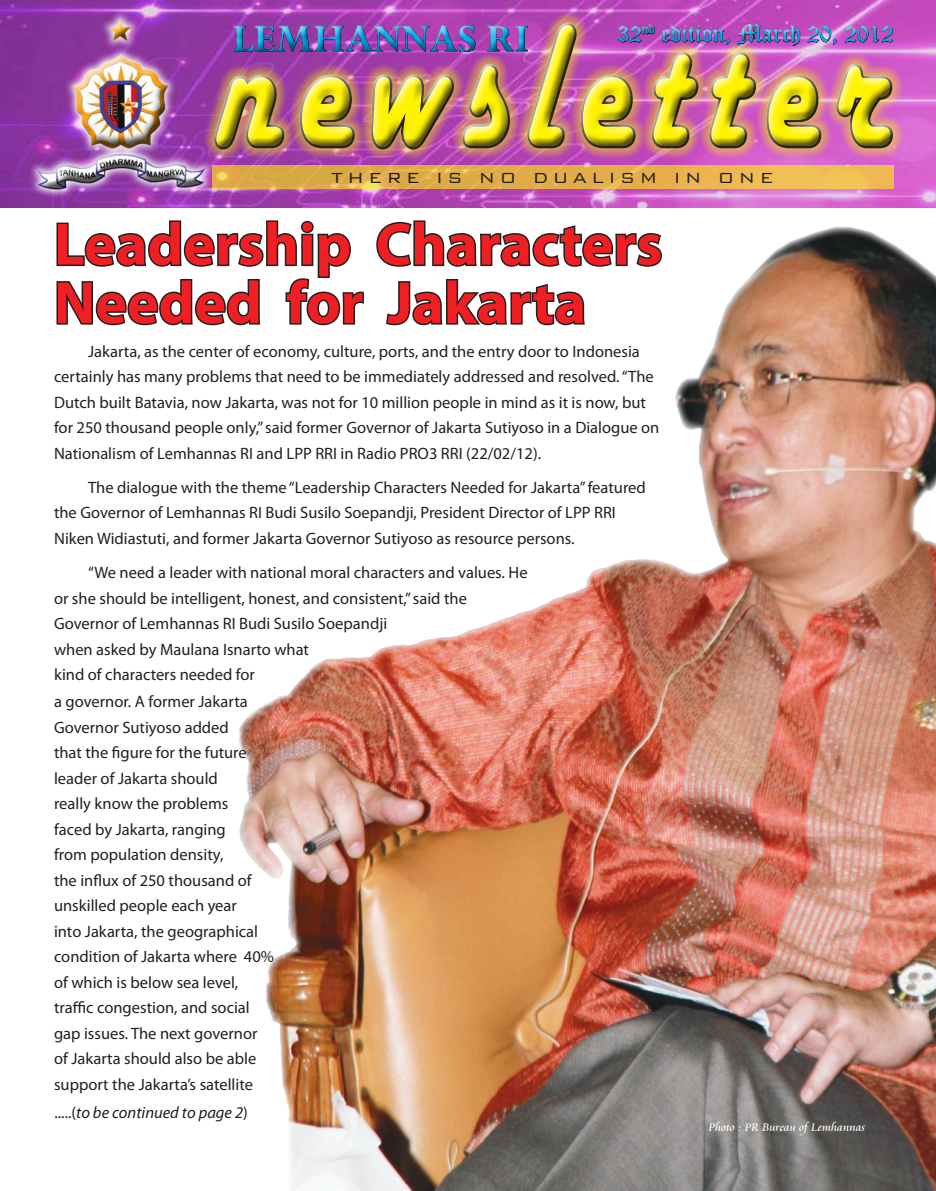
<style>
.page{position:relative;width:936px;height:1191px;background:#fff}
.page>*{position:absolute;margin:0;border:0;box-sizing:border-box;transform-origin:0 0}
.t1{font:181.5px "Harlow Solid";letter-spacing:.13em;color:#fff300;scale:.74 1}
.t2{font:700 60px/58.5px "Myriad Pro";color:#ef1f23}
.t3{font:700 42.45px "Perpetua";color:#00aeef}
.t4{font:24.3px "Old English Text";color:#00aeef}
.t5{font:300 19.5px "Bank Gothic BT";letter-spacing:.23em;color:#241f1f}
.t6{font:16.5px/25.5px "Myriad Pro";color:#241f1f}
.t7{font:italic 16.5px "Myriad Pro";color:#241f1f}
.t8{font:12px "Cataneo BT";color:#fff}
.s1{font-style:normal}
</style>
<div class="page">
<img style="left:0;top:0;width:164px;height:208px">
<div style="left:164px;top:0;width:771px;height:226px;background:#241f1f;opacity:.75"></div>
<div style="left:223px;top:9px;width:352px;height:59px;background:#241f1f;opacity:.75"></div>
<svg style="left:26px;top:7px;width:220px;height:201px"></svg>
<div style="left:29px;top:4px;width:183px;height:192px;background:#241f1f;opacity:.75"></div>
<div style="left:578px;top:16px;width:351px;height:41px;background:#241f1f;opacity:.11"></div>
<img style="left:55px;top:19px;width:841px;height:307px">
<img style="left:228px;top:227px;width:707px;height:964px">
<h3 class="t3" style="left:232px;top:12px;width:298px">LEMHANNAS RI</h3>
<h3 class="t4" style="left:617px;top:18px;width:278px">32<sup>nd</sup> edition, March 20, 2012</h3>
<h1 class="t1" style="left:211px;top:-13px;width:914px">newsletter</h1>
<p class="t5" style="left:331px;top:167px;width:443px">THERE IS NO DUALISM IN ONE</p>
<h2 class="t2" style="left:54px;top:213px;width:609px">Leadership Characters<br>Needed for Jakarta</h2>
<p class="t6" style="left:54px;top:338px;width:607px;text-indent:34px">Jakarta, as the center of economy, culture, ports, and the entry door to Indonesia certainly has many problems that need to be immediately addressed and resolved. “The Dutch built Batavia, now Jakarta, was not for 10 million people in mind as it is now, but for 250 thousand people only,” said former Governor of Jakarta Sutiyoso in a Dialogue on Nationalism of Lemhannas RI and LPP RRI in Radio PRO3 RRI (22/02/12).</p>
<p class="t6" style="left:54px;top:474px;width:593px;text-indent:34px">The dialogue with the theme “Leadership Characters Needed for Jakarta” featured the Governor of Lemhannas RI Budi Susilo Soepandji, President Director of LPP RRI<br>Niken Widiastuti, and former Jakarta Governor Sutiyoso as resource persons.</p>
<p class="t6" style="left:54px;top:559px;width:475px;text-indent:34px">“We need a leader with national moral characters and values. He or she should be intelligent, honest, and consistent,” said the Governor of Lemhannas RI Budi Susilo Soepandji<br>when asked by Maulana Isnarto what<br>kind of characters needed for</p>
<p class="t6" style="left:54px;top:688px;width:221px">a governor. A former Jakarta<br>Governor Sutiyoso added<br>that the figure for the future leader of Jakarta should<br>really know the problems<br>faced by Jakarta, ranging<br>from population density,<br>the influx of 250 thousand of unskilled people each year<br>into Jakarta, the geographical condition of Jakarta where 40% of which is below sea level, traffic congestion, and social gap issues. The next governor of Jakarta should also be able support the Jakarta’s satellite</p>
<p class="t7" style="left:54px;top:1102px;width:195px"><span class="s1">.....(</span>to be continued to page 2<span class="s1">)</span></p>
<p class="t8" style="left:708px;top:1119px;width:158px">Photo : PR Bureau ofLemhannas</p>
</div>
